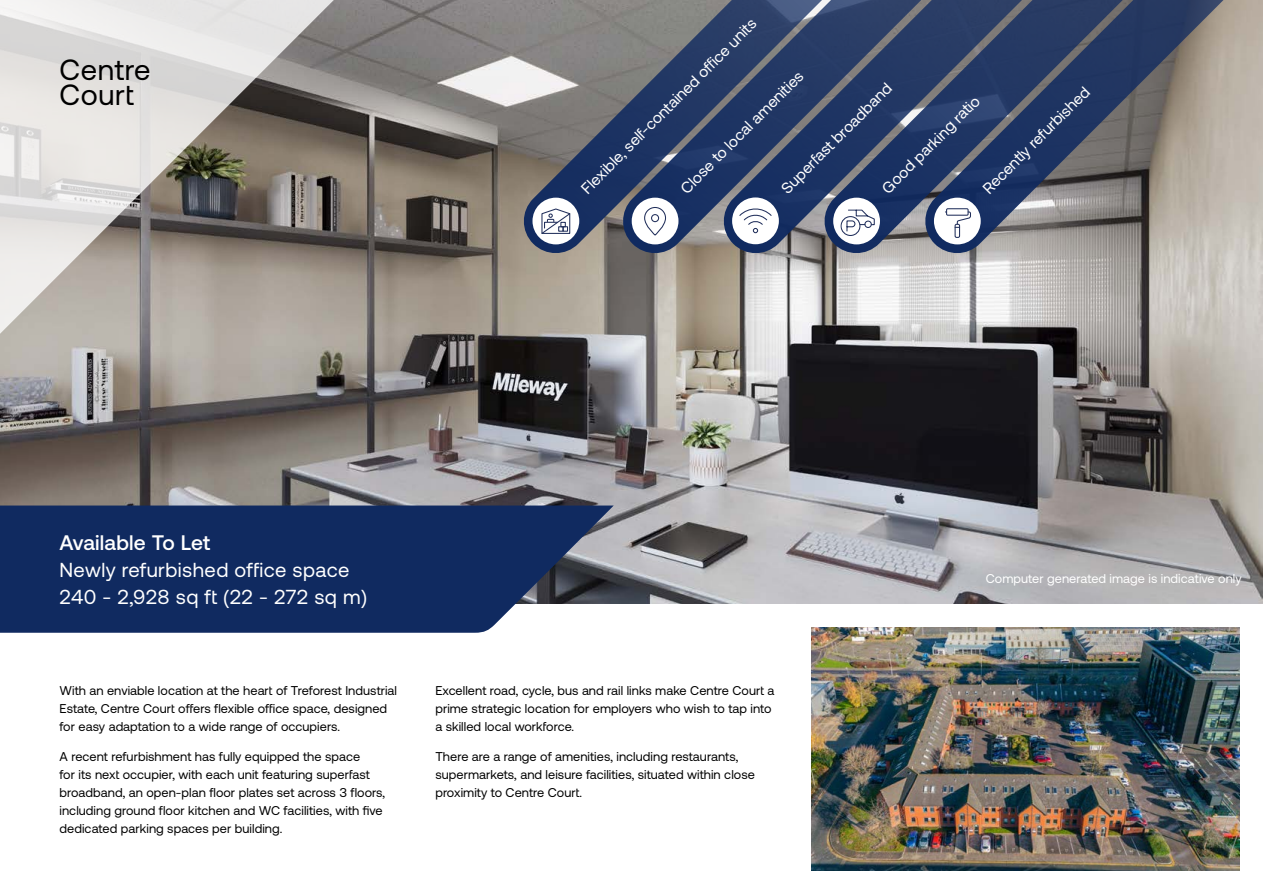
<style>
.page{position:relative;width:1263px;height:893px;background:#fff}
.page>*{position:absolute;margin:0;border:0;box-sizing:border-box;transform-origin:0 0}
.t1{font:29.25px/25.5px "Aeonik";letter-spacing:.02em;color:#000}
.t2{font:500 21px "Aeonik";letter-spacing:.01em;color:#fff}
.t3{font:20.25px/27px "Aeonik";letter-spacing:.02em;color:#fff}
.t4{font:15.75px "Aeonik";color:#fff}
.t5{font:12.75px/18px "Aeonik";letter-spacing:.005em;color:#000}
.t6{font:12.75px "Aeonik";letter-spacing:.005em;color:#fff}
</style>
<div class="page">
<img style="left:0;top:0;width:1263px;height:604px">
<svg style="left:0;top:0;width:347px;height:347px;background:#b5b0ab"></svg>
<svg style="left:0;top:505px;width:614px;height:128px;background:#1f3767"></svg>
<svg style="left:521px;top:0;width:200px;height:256px;background:#5b6375"></svg>
<div style="left:632px;top:198px;width:46px;height:46px;background:#fff;border-radius:50%"></div>
<div style="left:651px;top:214px;width:8px;height:8px;border:1px solid #212f5b;border-radius:50%"></div>
<div style="left:644px;top:207px;width:22px;height:29px;border:1px solid #212f5b;border-radius:10px"></div>
<div style="left:532px;top:198px;width:47px;height:46px;background:#fff;border-radius:50%"></div>
<svg style="left:541px;top:208px;width:30px;height:26px"></svg>
<svg style="left:721px;top:0;width:100px;height:256px;background:#35466c"></svg>
<div style="left:732px;top:197px;width:47px;height:47px;background:#fff;border-radius:50%"></div>
<svg style="left:739px;top:208px;width:33px;height:25px"></svg>
<svg style="left:821px;top:0;width:101px;height:256px;background:#36476d"></svg>
<div style="left:833px;top:198px;width:47px;height:46px;background:#fff;border-radius:50%"></div>
<div style="left:840px;top:216px;width:20px;height:20px;border:1px solid #212f5b;border-radius:50%"></div>
<svg style="left:846px;top:209px;width:29px;height:23px"></svg>
<svg style="left:922px;top:0;width:321px;height:256px;background:#606678"></svg>
<div style="left:934px;top:198px;width:47px;height:46px;background:#fff;border-radius:50%"></div>
<div style="left:946px;top:208px;width:22px;height:8px;border:1px solid #212f5b"></div>
<div style="left:954px;top:224px;width:6px;height:14px;border:1px solid #212f5b"></div>
<svg style="left:955px;top:211px;width:16px;height:17px"></svg>
<img style="left:811px;top:627px;width:428px;height:244px">
<h1 class="t1" style="left:60px;top:57px;width:93px">Centre<br>Court</h1>
<p class="t4" style="left:578px;top:185px;width:242px;rotate:-45deg">Flexible, self-contained office units</p>
<p class="t4" style="left:677px;top:185px;width:168px;rotate:-45deg">Close to local amenities</p>
<p class="t4" style="left:778px;top:185px;width:150px;rotate:-45deg">Superfast broadband</p>
<p class="t4" style="left:878px;top:185px;width:132px;rotate:-45deg">Good parking ratio</p>
<p class="t4" style="left:979px;top:185px;width:145px;rotate:-45deg">Recently refurbished</p>
<h2 class="t2" style="left:60px;top:531px;width:151px">Available To Let</h2>
<h3 class="t3" style="left:60px;top:556px;width:309px">Newly refurbished office space<br>240 - 2,928 sq ft (22 - 272 sq m)</h3>
<p class="t5" style="left:60px;top:681px;width:339px">With an enviable location at the heart of Treforest Industrial<br>Estate, Centre Court offers flexible office space, designed for easy adaptation to a wide range of occupiers.</p>
<p class="t5" style="left:60px;top:748px;width:327px">A recent refurbishment has fully equipped the space<br>for its next occupier, with each unit featuring superfast broadband, an open-plan floor plates set across 3 floors, including ground floor kitchen and WC facilities, with five dedicated parking spaces per building.</p>
<p class="t5" style="left:435px;top:681px;width:341px">Excellent road, cycle, bus and rail links make Centre Court a prime strategic location for employers who wish to tap into a skilled local workforce.</p>
<p class="t5" style="left:435px;top:748px;width:321px">There are a range of amenities, including restaurants, supermarkets, and leisure facilities, situated within close proximity to Centre Court.</p>
<p class="t6" style="left:986px;top:571px;width:257px">Computer generated image is indicative only</p>
</div>
